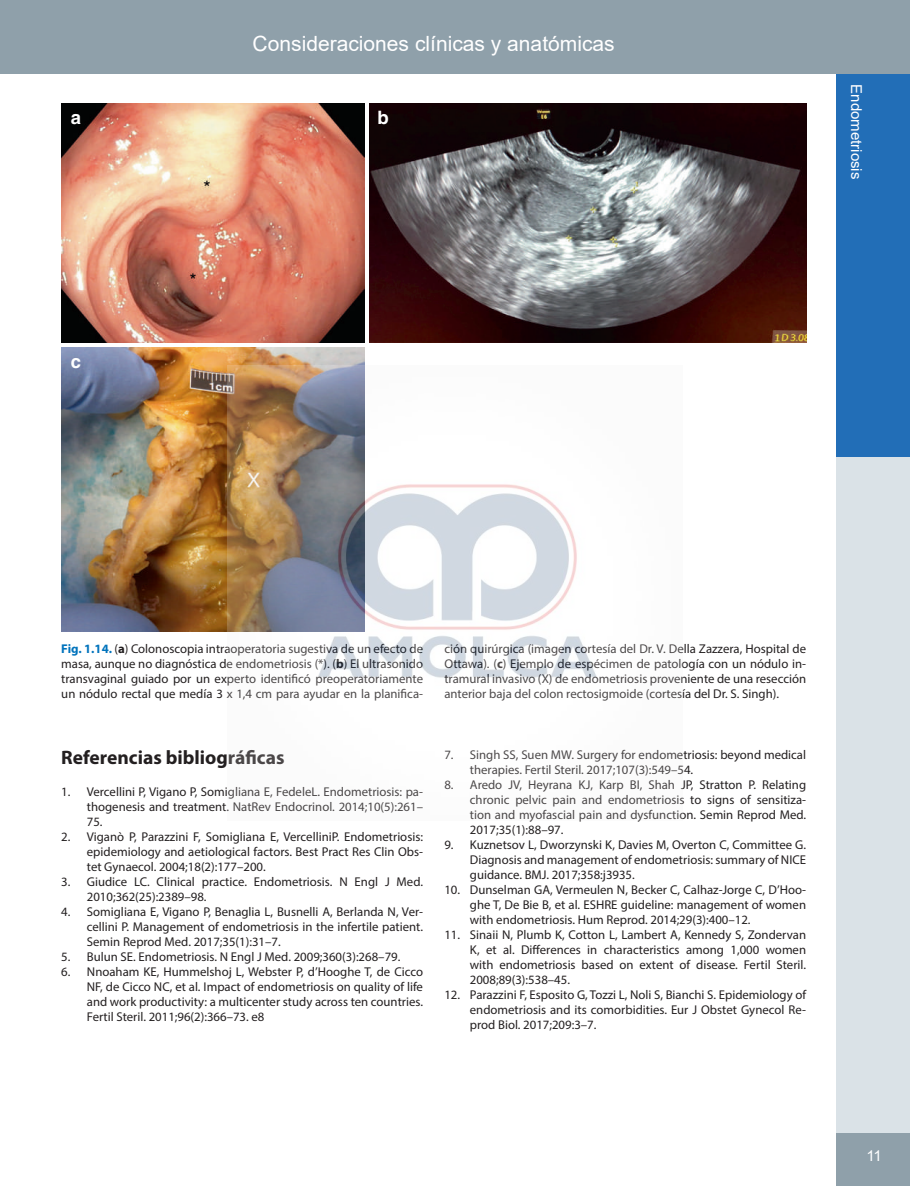
<style>
.page{position:relative;width:910px;height:1186px;background:#fff}
.page>*{position:absolute;margin:0;border:0;box-sizing:border-box;transform-origin:0 0}
.t1{font:21px "Arial";color:#fff}
.t2{font:700 19.5px "Myriad Pro";color:#231f20}
.t3{font:700 18.45px "Helvetica";color:#fff}
.t4{font:15px "Arial";color:#fff}
.t5{font:12.75px/15px "Myriad Pro";color:#231f20;text-align:justify}
.s1{font-weight:700;color:#0073bc}
.s2{font-weight:700}
</style>
<div class="page">
<div style="left:0;top:0;width:909px;height:74px;background:#8fa0aa"></div>
<div style="left:835px;top:74px;width:74px;height:383px;background:#226eb7"></div>
<div style="left:835px;top:457px;width:74px;height:676px;background:#dae2e7"></div>
<div style="left:835px;top:1133px;width:74px;height:53px;background:#8fa0aa"></div>
<img style="left:61px;top:104px;width:303px;height:238px">
<img style="left:369px;top:104px;width:436px;height:238px">
<img style="left:61px;top:347px;width:303px;height:284px">
<img style="left:227px;top:366px;width:370px;height:312px">
<h3 class="t3" style="left:71px;top:106px;width:12px">a</h3>
<h3 class="t3" style="left:71px;top:350px;width:12px">c</h3>
<h1 class="t1" style="left:252px;top:30px;width:363px">Consideraciones clínicas y anatómicas</h1>
<h3 class="t3" style="left:377px;top:106px;width:13px">b</h3>
<p class="t4" style="left:866px;top:84px;width:97px;rotate:90deg">Endometriosis</p>
<p class="t5" style="left:61px;top:641px;width:363px"><span class="s1">Fig. 1.14.</span> (<span class="s2">a</span>) Colonoscopia intraoperatoria sugestiva de un efecto de masa, aunque no diagnóstica de endometriosis (*). (<span class="s2">b</span>) El ultrasonido transvaginal guiado por un experto identificó preoperatoriamente un nódulo rectal que medía 3 x 1,4 cm para ayudar en la planifica-</p>
<p class="t5" style="left:444px;top:641px;width:363px">ción quirúrgica (imagen cortesía del Dr. V. Della Zazzera, Hospital de Ottawa). (<span class="s2">c</span>) Ejemplo de espécimen de patología con un nódulo in&shy;tramural invasivo (X) de endometriosis proveniente de una resección anterior baja del colon rectosigmoide (cortesía del Dr. S. Singh).</p>
<h2 class="t2" style="left:61px;top:744px;width:225px">Referencias bibliográficas</h2>
<p class="t5" style="left:87px;top:784px;width:337px;text-indent:-26px">1. Vercellini P, Vigano P, Somigliana E, FedeleL. Endometriosis: pa&shy;thogenesis and treatment. NatRev Endocrinol. 2014;10(5):261– 75.</p>
<p class="t5" style="left:87px;top:829px;width:337px;text-indent:-26px">2. Viganò P, Parazzini F, Somigliana E, VercelliniP. Endometriosis: epidemiology and aetiological factors. Best Pract Res Clin Obs&shy;tet Gynaecol. 2004;18(2):177–200.</p>
<p class="t5" style="left:87px;top:874px;width:337px;text-indent:-26px">3. Giudice LC. Clinical practice. Endometriosis. N Engl J Med.<br>2010;362(25):2389–98.</p>
<p class="t5" style="left:87px;top:904px;width:337px;text-indent:-26px">4. Somigliana E, Vigano P, Benaglia L, Busnelli A, Berlanda N, Ver&shy;cellini P. Management of endometriosis in the infertile patient.<br>Semin Reprod Med. 2017;35(1):31–7.</p>
<p class="t5" style="left:61px;top:949px;width:340px">5. Bulun SE. Endometriosis. N Engl J Med. 2009;360(3):268–79.</p>
<p class="t5" style="left:87px;top:964px;width:337px;text-indent:-26px">6. Nnoaham KE, Hummelshoj L, Webster P, d’Hooghe T, de Cicco NF, de Cicco NC, et al. Impact of endometriosis on quality of life and work productivity: a multicenter study across ten countries.<br>Fertil Steril. 2011;96(2):366–73. e8</p>
<p class="t5" style="left:469px;top:747px;width:337px;text-indent:-26px">7. Singh SS, Suen MW. Surgery for endometriosis: beyond medical therapies. Fertil Steril. 2017;107(3):549–54.</p>
<p class="t5" style="left:469px;top:777px;width:337px;text-indent:-26px">8. Aredo JV, Heyrana KJ, Karp BI, Shah JP, Stratton P. Relating chronic pelvic pain and endometriosis to signs of sensitiza&shy;tion and myofascial pain and dysfunction. Semin Reprod Med.<br>2017;35(1):88–97.</p>
<p class="t5" style="left:469px;top:837px;width:337px;text-indent:-26px">9. Kuznetsov L, Dworzynski K, Davies M, Overton C, Committee G.<br>Diagnosis and management of endometriosis: summary of NICE guidance. BMJ. 2017;358:j3935.</p>
<p class="t5" style="left:469px;top:882px;width:337px;text-indent:-26px">10. Dunselman GA, Vermeulen N, Becker C, Calhaz-Jorge C, D’Hoo&shy;ghe T, De Bie B, et al. ESHRE guideline: management of women with endometriosis. Hum Reprod. 2014;29(3):400–12.</p>
<p class="t5" style="left:469px;top:927px;width:337px;text-indent:-26px">11. Sinaii N, Plumb K, Cotton L, Lambert A, Kennedy S, Zondervan K, et al. Differences in characteristics among 1,000 women with endometriosis based on extent of disease. Fertil Steril.<br>2008;89(3):538–45.</p>
<p class="t5" style="left:469px;top:987px;width:337px;text-indent:-26px">12. Parazzini F, Esposito G, Tozzi L, Noli S, Bianchi S. Epidemiology of endometriosis and its comorbidities. Eur J Obstet Gynecol Re&shy;prod Biol. 2017;209:3–7.</p>
<p class="t4" style="left:866px;top:1145px;width:17px">11</p>
</div>
